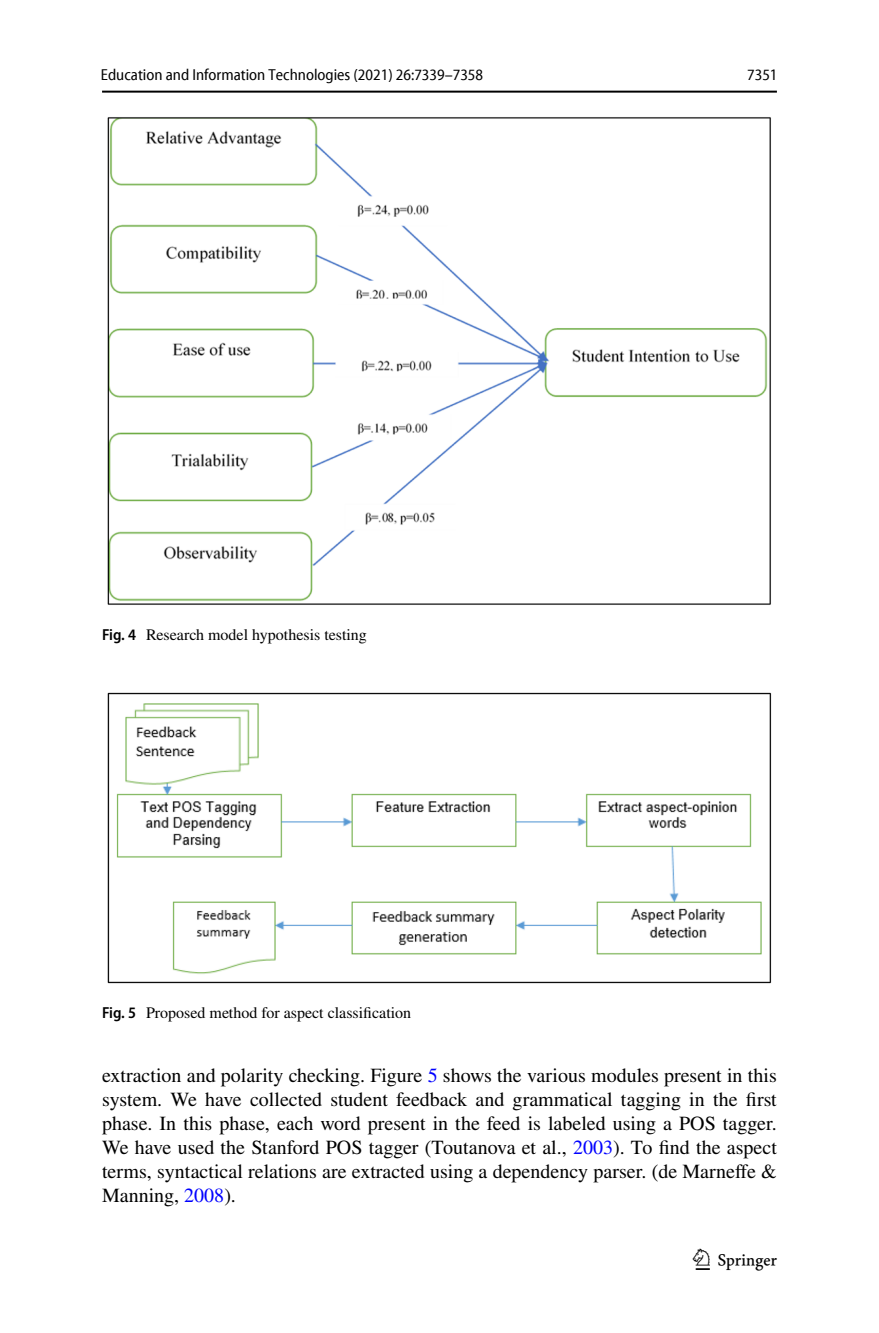
<style>
.page{position:relative;width:879px;height:1333px;background:#fff}
.page>*{position:absolute;margin:0;border:0;box-sizing:border-box;transform-origin:0 0}
.t1{font:30px "Springnew Regular 3";color:#000}
.t2{font:20px/24px "STIX";color:#000;text-align:justify}
.t3{font:16px "STIX";color:#000}
.t4{font:16px "Myriad Pro Unic Semi Condensed 2";color:#000}
.s1{font-family:"Myriad Pro";font-weight:600;font-stretch:semi-condensed}
.s2{color:#00f}
</style>
<div class="page">
<hr style="left:102px;top:91px;width:675px;height:2px;background:#000">
<img style="left:108px;top:117px;width:663px;height:488px">
<img style="left:108px;top:692px;width:663px;height:291px">
<p class="t4" style="left:101px;top:69px;width:384px">Education and Information Technologies (2021) 26:7339–7358</p>
<p class="t4" style="left:747px;top:69px;width:32px">7351</p>
<p class="t3" style="left:102px;top:623px;width:266px"><span class="s1">Fig. 4</span> Research model hypothesis testing</p>
<p class="t3" style="left:102px;top:1002px;width:311px"><span class="s1">Fig. 5</span> Proposed method for aspect classification</p>
<p class="t2" style="left:102px;top:1064px;width:676px">extraction and polarity checking. Figure <span class="s2">5</span> shows the various modules present in this system. We have collected student feedback and grammatical tagging in the first phase. In this phase, each word present in the feed is labeled using a POS tagger.<br>We have used the Stanford POS tagger (Toutanova et al., <span class="s2">2003</span>). To find the aspect terms, syntactical relations are extracted using a dependency parser. (de Marneffe &amp; Manning, <span class="s2">2008</span>).</p>
<h1 class="t1" style="left:696px;top:1248px;width:83px">1 3</h1>
</div>
